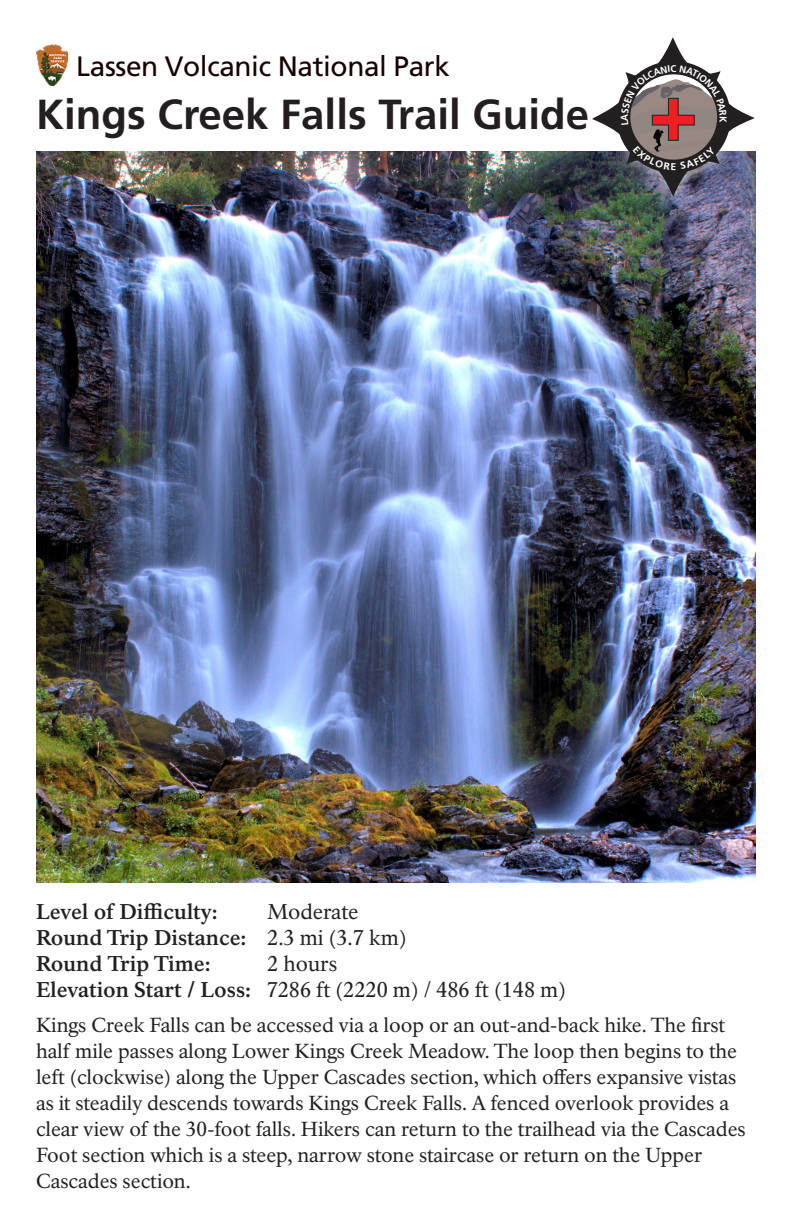
<style>
.page{position:relative;width:792px;height:1224px;background:#fff}
.page>*{position:absolute;margin:0;border:0;box-sizing:border-box;transform-origin:0 0}
.t1{font:700 42px "Frutiger LT Std";color:#231f20}
.Black-band_site_name{font:28px "Frutiger LT Std";letter-spacing:-.015em;color:#170000}
.Text{font:700 21px "NPS Rawlinson OT";letter-spacing:-.005em;color:#231f20}
.Text-2{font:21px "NPS Rawlinson OT";color:#231f20}
.Text-3{font:20px/26px "NPS Rawlinson OT";color:#231f20}
.s1{font-weight:400}
.s2{font-weight:700}
</style>
<div class="page">
<img style="left:36px;top:151px;width:720px;height:732px">
<div style="left:581px;top:26px;width:185px;height:181px;background:#fff;opacity:.75"></div>
<img style="left:36px;top:44px;width:32px;height:41px">
<img style="left:591px;top:36px;width:165px;height:162px">
<p class="Black-band_site_name" style="left:76px;top:50px;width:375px">Lassen Volcanic National Park</p>
<p class="t1" style="left:36px;top:90px;width:555px">Kings Creek Falls Trail Guide</p>
<p class="Text" style="left:36px;top:899px;width:184px">Level of Difficulty:</p>
<p class="Text-2" style="left:267px;top:899px;width:93px">Moderate</p>
<p class="Text" style="left:36px;top:925px;width:372px">Round Trip Distance: <span class="s1">2.3 mi (3.7 km)</span></p>
<p class="Text" style="left:36px;top:951px;width:177px">Round Trip Time:</p>
<p class="Text-2" style="left:267px;top:951px;width:72px">2 hours</p>
<p class="Text-2" style="left:36px;top:977px;width:531px"><span class="s2">Elevation Start / Loss:</span> 7286 ft (2220 m) / 486 ft (148 m)</p>
<p class="Text-3" style="left:36px;top:1012px;width:711px">Kings Creek Falls can be accessed via a loop or an out-and-back hike. The first half mile passes along Lower Kings Creek Meadow. The loop then begins to the left (clockwise) along the Upper Cascades section, which offers expansive vistas as it steadily descends towards Kings Creek Falls. A fenced overlook provides a clear view of the 30-foot falls. Hikers can return to the trailhead via the Cascades Foot section which is a steep, narrow stone staircase or return on the Upper Cascades section.</p>
</div>
